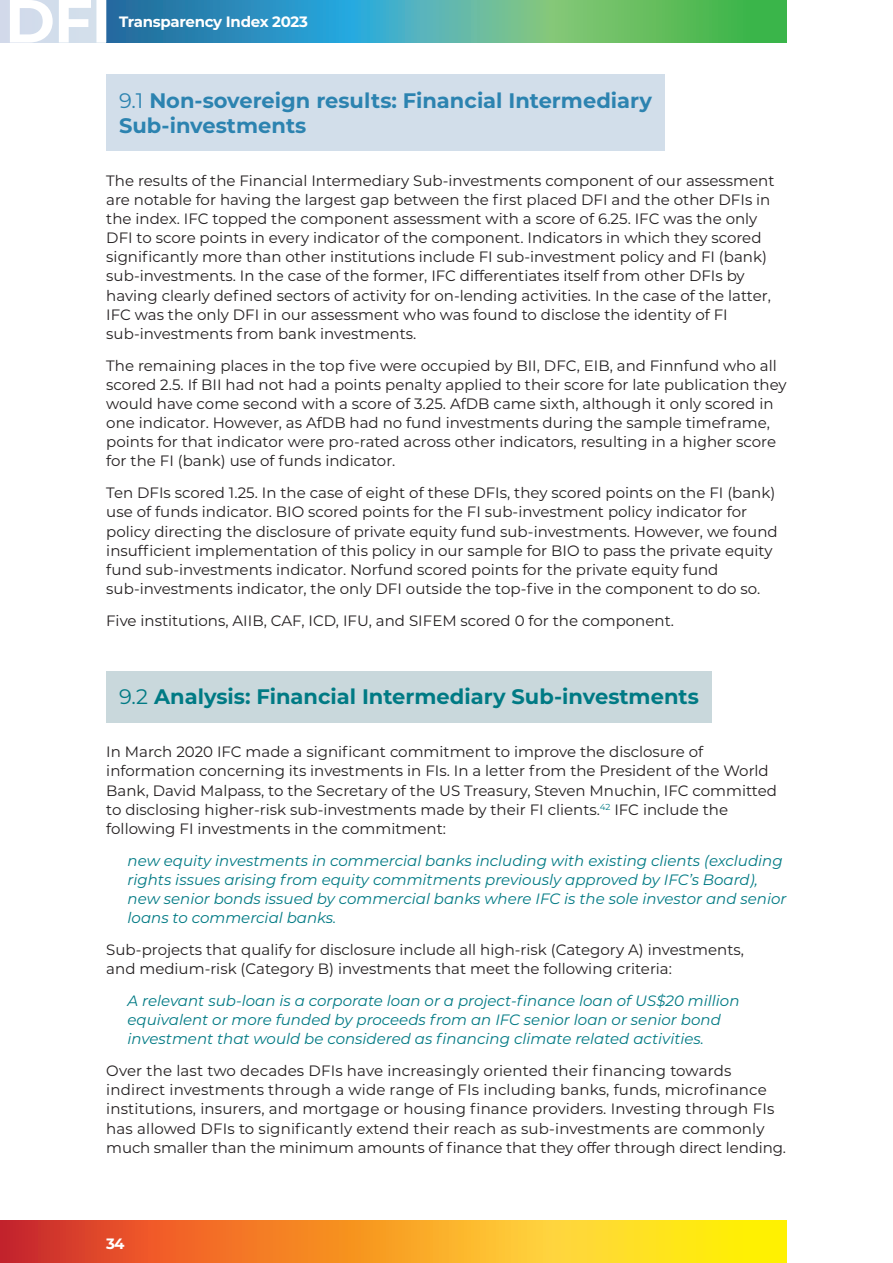
<style>
.page{position:relative;width:893px;height:1263px;background:#fff}
.page>*{position:absolute;margin:0;border:0;box-sizing:border-box;transform-origin:0 0}
.Header_2_Back_BG_Neu{font:700 21px/25.2px "Montserrat";color:#2c83b0}
.Header_2_Back_BG_Neu-2{font:700 21px "Montserrat";color:#007a84}
.Body{font:15px/19.2px "Montserrat";color:#231f20}
.Indented_Teal_Italic{font:italic 15px/19.2px "Montserrat";color:#007a84}
.t1{font:700 15px "Montserrat";letter-spacing:-.02em;color:#fff}
.s1{font-weight:400}
</style>
<div class="page">
<svg style="left:0;top:1220px;width:787px;height:43px;background:#f39c25"></svg>
<svg style="left:106px;top:0;width:681px;height:43px;background:#49a896"></svg>
<svg style="left:0;top:0;width:106px;height:43px"></svg>
<div style="left:106px;top:74px;width:559px;height:77px;background:#d2deea"></div>
<div style="left:106px;top:671px;width:606px;height:51px;background:#c9d8dc"></div>
<p class="t1" style="left:119px;top:11px;width:190px">Transparency Index 2023</p>
<p class="Header_2_Back_BG_Neu" style="left:119px;top:86px;width:534px"><span class="s1">9.1</span> Non-sovereign results: Financial Intermediary<br>Sub-investments</p>
<p class="Body" style="left:106px;top:170px;width:670px">The results of the Financial Intermediary Sub-investments component of our assessment are notable for having the largest gap between the first placed DFI and the other DFIs in the index. IFC topped the component assessment with a score of 6.25. IFC was the only DFI to score points in every indicator of the component. Indicators in which they scored significantly more than other institutions include FI sub-investment policy and FI (bank) sub-investments. In the case of the former, IFC differentiates itself from other DFIs by having clearly defined sectors of activity for on-lending activities. In the case of the latter, IFC was the only DFI in our assessment who was found to disclose the identity of FI sub-investments from bank investments.</p>
<p class="Body" style="left:106px;top:355px;width:682px">The remaining places in the top five were occupied by BII, DFC, EIB, and Finnfund who all scored 2.5. If BII had not had a points penalty applied to their score for late publication they would have come second with a score of 3.25. AfDB came sixth, although it only scored in one indicator. However, as AfDB had no fund investments during the sample timeframe, points for that indicator were pro-rated across other indicators, resulting in a higher score for the FI (bank) use of funds indicator.</p>
<p class="Body" style="left:106px;top:483px;width:673px">Ten DFIs scored 1.25. In the case of eight of these DFIs, they scored points on the FI (bank) use of funds indicator. BIO scored points for the FI sub-investment policy indicator for policy directing the disclosure of private equity fund sub-investments. However, we found insufficient implementation of this policy in our sample for BIO to pass the private equity fund sub-investments indicator. Norfund scored points for the private equity fund sub-investments indicator, the only DFI outside the top-five in the component to do so.</p>
<p class="Body" style="left:106px;top:610px;width:569px">Five institutions, AIIB, CAF, ICD, IFU, and SIFEM scored 0 for the component.</p>
<p class="Header_2_Back_BG_Neu-2" style="left:119px;top:681px;width:581px"><span class="s1">9.2</span> Analysis: Financial Intermediary Sub-investments</p>
<p class="Body" style="left:106px;top:742px;width:672px">In March 2020 IFC made a significant commitment to improve the disclosure of information concerning its investments in FIs. In a letter from the President of the World Bank, David Malpass, to the Secretary of the US Treasury, Steven Mnuchin, IFC committed to disclosing higher-risk sub-investments made by their FI clients.<sup>42</sup> IFC include the following FI investments in the commitment:</p>
<p class="Indented_Teal_Italic" style="left:128px;top:850px;width:660px">new equity investments in commercial banks including with existing clients (excluding rights issues arising from equity commitments previously approved by IFC’s Board), new senior bonds issued by commercial banks where IFC is the sole investor and senior loans to commercial banks.</p>
<p class="Body" style="left:106px;top:939px;width:639px">Sub-projects that qualify for disclosure include all high-risk (Category A) investments, and medium-risk (Category B) investments that meet the following criteria:</p>
<p class="Indented_Teal_Italic" style="left:128px;top:990px;width:613px">A relevant sub-loan is a corporate loan or a project-finance loan of US$20 million equivalent or more funded by proceeds from an IFC senior loan or senior bond investment that would be considered as financing climate related activities.</p>
<p class="Body" style="left:106px;top:1061px;width:681px">Over the last two decades DFIs have increasingly oriented their financing towards indirect investments through a wide range of FIs including banks, funds, microfinance institutions, insurers, and mortgage or housing finance providers. Investing through FIs has allowed DFIs to significantly extend their reach as sub-investments are commonly much smaller than the minimum amounts of finance that they offer through direct lending.</p>
<p class="t1" style="left:106px;top:1232px;width:20px">34</p>
</div>
